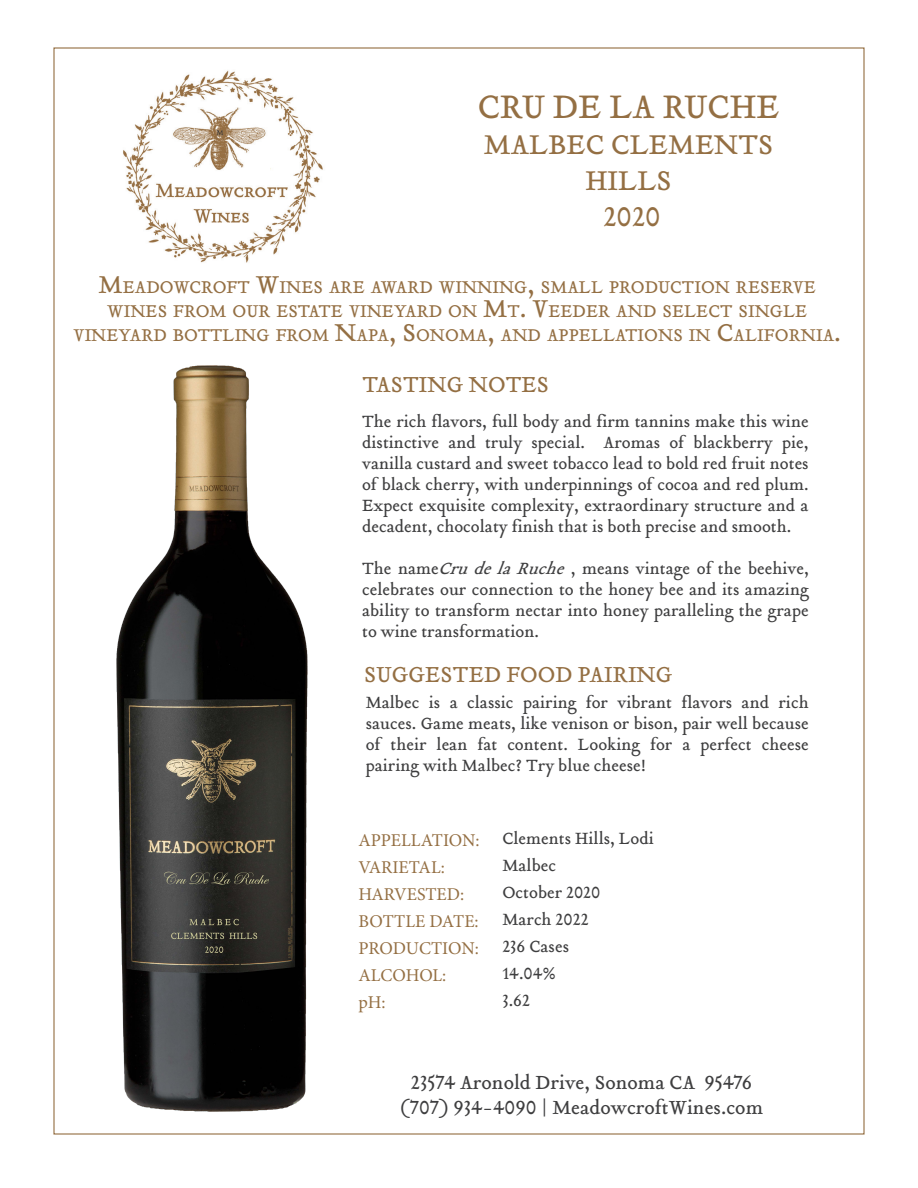
<style>
.page{position:relative;width:918px;height:1188px;background:#fff}
.page>*{position:absolute;margin:0;border:0;box-sizing:border-box;transform-origin:0 0}
.t1{font:36px "Tribute Roman";color:#946f43}
.t2{font:30px/36px "Tribute Roman";color:#946f43;text-align:center}
.t3{font:24px "Tribute Roman";color:#946f43}
.t4{font:21px "Tribute Roman";color:#3e3e3f}
.t5{font:18.9px/24px "Tribute Roman";color:#946f43;text-align:center}
.t6{font:18px/21px "Tribute Roman";color:#3e3e3f;text-align:justify}
.t7{font:18px "Minion Pro";color:#946f43}
.s1{font-size:27px}
.s2{font-style:italic}
</style>
<div class="page">
<img style="left:123px;top:70px;width:200px;height:193px">
<img style="left:116px;top:365px;width:192px;height:747px">
<p class="t1" style="left:478px;top:82px;width:303px">CRU DE LA RUCHE</p>
<p class="t2" style="left:484px;top:126px;width:291px">MALBEC CLEMENTS<br>HILLS<br>2020</p>
<p class="t5" style="left:74px;top:275px;width:769px"><span class="s1">M</span>EADOWCROFT <span class="s1">W</span>INES ARE AWARD WINNING<span class="s1">,</span> SMALL PRODUCTION RESERVE<br>WINES FROM OUR ESTATE VINEYARD ON <span class="s1">M</span>T<span class="s1">. V</span>EEDER AND SELECT SINGLE<br>VINEYARD BOTTLING FROM <span class="s1">N</span>APA<span class="s1">, S</span>ONOMA<span class="s1">,</span> AND APPELLATIONS IN <span class="s1">C</span>ALIFORNIA<span class="s1">.</span></p>
<p class="t3" style="left:363px;top:368px;width:188px">TASTING NOTES</p>
<p class="t6" style="left:362px;top:411px;width:448px">The rich flavors, full body and firm tannins make this wine distinctive and truly special. Aromas of blackberry pie, vanilla custard and sweet tobacco lead to bold red fruit notes of black cherry, with underpinnings of cocoa and red plum.<br>Expect exquisite complexity, extraordinary structure and a decadent, chocolaty finish that is both precise and smooth.</p>
<p class="t6" style="left:362px;top:558px;width:448px">The name<span class="s2">CrudelaRuche</span>, means vintage of the beehive, celebrates our connection to the honey bee and its amazing ability to transform nectar into honey paralleling the grape to wine transformation.</p>
<p class="t3" style="left:364px;top:658px;width:310px">SUGGESTED FOOD PAIRING</p>
<p class="t6" style="left:366px;top:691px;width:445px">Malbec is a classic pairing for vibrant flavors and rich sauces. Game meats, like venison or bison, pair well because of their lean fat content. Looking for a perfect cheese pairing with Malbec? Try blue cheese!</p>
<p class="t7" style="left:358px;top:828px;width:123px">APPELLATION:</p>
<p class="t7" style="left:358px;top:855px;width:88px">VARIETAL:</p>
<p class="t7" style="left:358px;top:882px;width:107px">HARVESTED:</p>
<p class="t7" style="left:358px;top:909px;width:122px">BOTTLE DATE:</p>
<p class="t7" style="left:358px;top:936px;width:122px">PRODUCTION:</p>
<p class="t7" style="left:358px;top:963px;width:90px">ALCOHOL:</p>
<p class="t7" style="left:358px;top:990px;width:29px">pH:</p>
<p class="t6" style="left:502px;top:824px;width:153px;line-height:27px;text-align:left">Clements Hills, Lodi<br>Malbec<br>October 2020<br>March 2022<br>236 Cases<br>14.04%<br>3.62</p>
<p class="t4" style="left:411px;top:1068px;width:343px">23574 Aronold Drive, Sonoma CA 95476</p>
<p class="t4" style="left:400px;top:1093px;width:365px">(707) 934-4090 | MeadowcroftWines.com</p>
</div>
